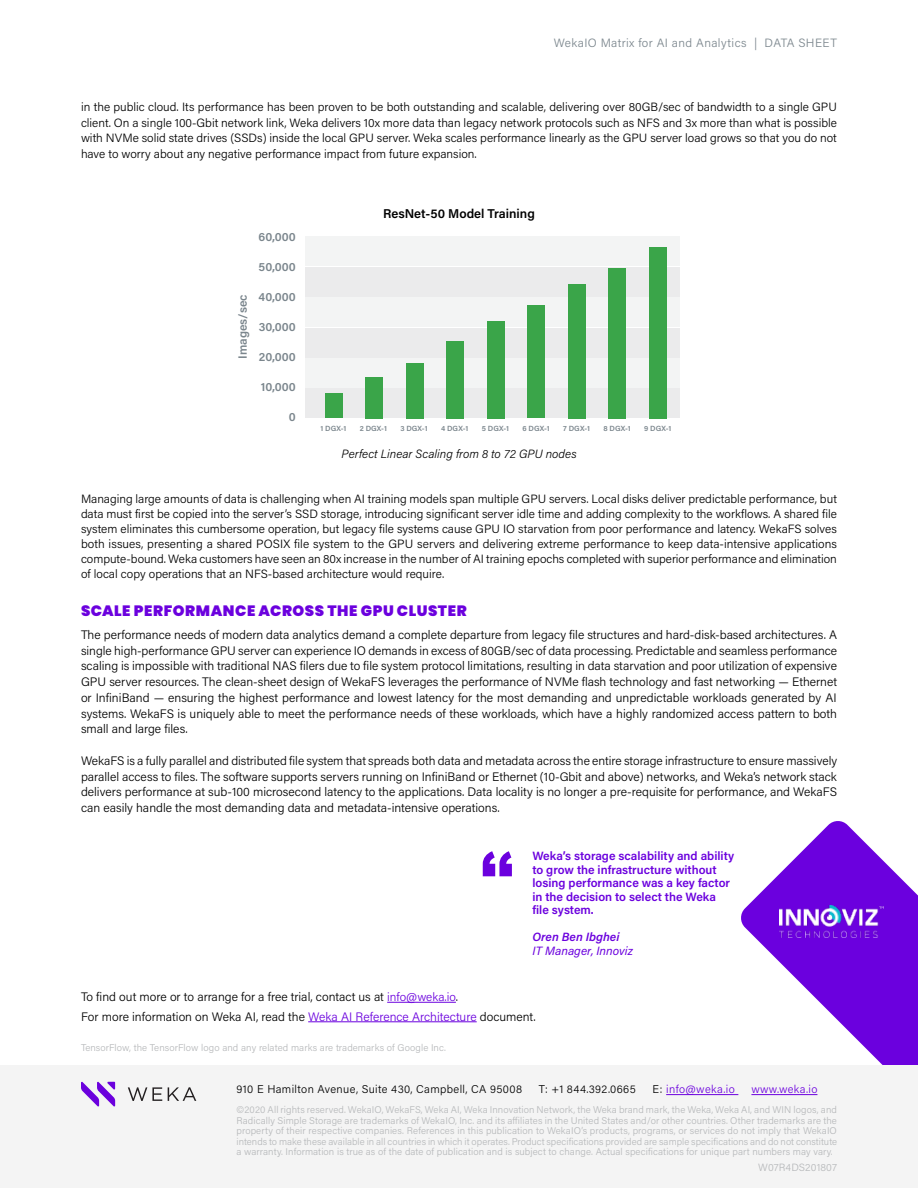
<style>
.page{position:relative;width:918px;height:1188px;background:#fff}
.page>*{position:absolute;margin:0;border:0;box-sizing:border-box;transform-origin:0 0}
.TITLE_ONE{font:900 15px "Poppins";letter-spacing:.035em;color:#6b00de}
.BODY{font:600 12.75px "Acumin Pro";color:#000}
.BODY-2{font:300 12.3px/15.8px "Acumin Pro";color:#000;text-align:justify}
.BODY-3{font:300 12px/15px "Acumin Pro";color:#000;text-align:justify}
.BODY-4{font:600 12px/13.5px "Acumin Pro";color:#6b00de}
.t1{font:600 12px "Acumin Pro";letter-spacing:.005em;color:#7b868d}
.t2{font:300 12px "Acumin Pro";letter-spacing:.035em;color:#7b868d}
.t3{font:italic 300 12px "Acumin Pro";color:#000}
.BODY-5{font:italic 12px "Acumin Pro";color:#6b00de}
.BODY-6{font:italic 600 12px "Acumin Pro";color:#6b00de}
.t4{font:300 11.25px "Acumin Pro";letter-spacing:.035em;color:#000}
.t5{font:300 11.25px "Acumin Pro";letter-spacing:.035em;color:#6b00de}
.t6{font:300 10.5px "Acumin Pro";letter-spacing:.01em;color:#b6b8ba}
.BODY-7{font:300 9.75px/10.5px "Acumin Pro";letter-spacing:.01em;color:#b6b8ba;text-align:justify}
.t7{font:600 7.5px "Acumin Pro";letter-spacing:.01em;color:#7b868d}
.s1{font-size:12px;color:#6b00de}
.s2{font-size:12px}
.s3{color:#6b00de}
.s4{color:#000}
</style>
<div class="page">
<hr style="left:387px;top:1002px;width:69px;height:1px;background:#6b00de">
<hr style="left:308px;top:1021px;width:169px;height:1px;background:#6b00de">
<div style="left:306px;top:389px;width:374px;height:29px;background:#ebebec"></div>
<div style="left:306px;top:328px;width:374px;height:29px;background:#ebebec"></div>
<div style="left:306px;top:267px;width:374px;height:30px;background:#ebebec"></div>
<div style="left:306px;top:358px;width:374px;height:30px;background:#f3f4f4"></div>
<div style="left:306px;top:297px;width:374px;height:30px;background:#f3f4f4"></div>
<div style="left:306px;top:236px;width:374px;height:30px;background:#f3f4f4"></div>
<div style="left:325px;top:394px;width:17px;height:24px;background:#3aa549"></div>
<div style="left:487px;top:321px;width:17px;height:97px;background:#3aa549"></div>
<div style="left:406px;top:363px;width:17px;height:55px;background:#3aa549"></div>
<div style="left:568px;top:284px;width:17px;height:134px;background:#3aa549"></div>
<div style="left:365px;top:377px;width:18px;height:41px;background:#3aa549"></div>
<div style="left:528px;top:306px;width:17px;height:112px;background:#3aa549"></div>
<div style="left:446px;top:341px;width:18px;height:77px;background:#3aa549"></div>
<div style="left:609px;top:268px;width:17px;height:150px;background:#3aa549"></div>
<div style="left:649px;top:247px;width:17px;height:171px;background:#3aa549"></div>
<svg style="left:741px;top:821px;width:177px;height:244px;fill:#6b00de"></svg>
<img style="left:780px;top:906px;width:104px;height:31px">
<svg style="left:483px;top:851px;width:29px;height:25px"></svg>
<div style="left:0;top:1065px;width:918px;height:123px;background:#f4f4f4"></div>
<svg style="left:81px;top:1081px;width:34px;height:26px"></svg>
<svg style="left:128px;top:1087px;width:34px;height:14px"></svg>
<svg style="left:168px;top:1087px;width:28px;height:14px"></svg>
<hr style="left:666px;top:1094px;width:72px;height:1px;background:#6b00de">
<hr style="left:751px;top:1094px;width:66px;height:1px;background:#6b00de">
<p class="t2" style="left:554px;top:35px;width:285px">WekaIO Matrix for AI and Analytics | DATA SHEET</p>
<p class="BODY-3" style="left:81px;top:98px;width:758px;line-height:15.8px">in the public cloud. Its performance has been proven to be both outstanding and scalable, delivering over 80GB/sec of bandwidth to a single GPU client. On a single 100-Gbit network link, Weka delivers 10x more data than legacy network protocols such as NFS and 3x more than what is possible with NVMe solid state drives (SSDs) inside the local GPU server. Weka scales performance linearly as the GPU server load grows so that you do not have to worry about any negative performance impact from future expansion.</p>
<p class="t1" style="left:234px;top:359px;width:66px;rotate:-90deg">Images/sec</p>
<p class="t1" style="left:258px;top:228px;width:39px">60,000</p>
<p class="t1" style="left:259px;top:258px;width:39px">50,000</p>
<p class="t1" style="left:259px;top:288px;width:39px">40,000</p>
<p class="t1" style="left:259px;top:318px;width:39px">30,000</p>
<p class="t1" style="left:259px;top:348px;width:38px">20,000</p>
<p class="t1" style="left:261px;top:378px;width:37px">10,000</p>
<p class="t1" style="left:289px;top:408px;width:8px">0</p>
<p class="BODY" style="left:383px;top:205px;width:153px">ResNet-50 Model Training</p>
<p class="t7" style="left:321px;top:423px;width:27px">1 DGX-1</p>
<p class="t7" style="left:360px;top:423px;width:29px">2 DGX-1</p>
<p class="t7" style="left:400px;top:423px;width:29px">3 DGX-1</p>
<p class="t7" style="left:441px;top:423px;width:29px">4 DGX-1</p>
<p class="t7" style="left:482px;top:423px;width:29px">5 DGX-1</p>
<p class="t7" style="left:523px;top:423px;width:29px">6 DGX-1</p>
<p class="t7" style="left:563px;top:423px;width:28px">7 DGX-1</p>
<p class="t7" style="left:603px;top:423px;width:29px">8 DGX-1</p>
<p class="t7" style="left:644px;top:423px;width:29px">9 DGX-1</p>
<p class="t3" style="left:341px;top:446px;width:237px">Perfect Linear Scaling from 8 to 72 GPU nodes</p>
<p class="BODY-3" style="left:81px;top:491px;width:758px">Managing large amounts of data is challenging when AI training models span multiple GPU servers. Local disks deliver predictable performance, but data must first be copied into the server’s SSD storage, introducing significant server idle time and adding complexity to the workflows. A shared file system eliminates this cumbersome operation, but legacy file systems cause GPU IO starvation from poor performance and latency. WekaFS solves both issues, presenting a shared POSIX file system to the GPU servers and delivering extreme performance to keep data-intensive applications compute-bound. Weka customers have seen an 80x increase in the number of AI training epochs completed with superior performance and elimination of local copy operations that an NFS-based architecture would require.</p>
<p class="TITLE_ONE" style="left:81px;top:602px;width:387px">SCALE PERFORMANCE ACROSS THE GPU CLUSTER</p>
<p class="BODY-2" style="left:81px;top:626px;width:758px">The performance needs of modern data analytics demand a complete departure from legacy file structures and hard-disk-based architectures. A single high-performance GPU server can experience IO demands in excess of 80GB/sec of data processing. Predictable and seamless performance scaling is impossible with traditional NAS filers due to file system protocol limitations, resulting in data starvation and poor utilization of expensive GPU server resources. The clean-sheet design of WekaFS leverages the performance of NVMe flash technology and fast networking — Ethernet or InfiniBand — ensuring the highest performance and lowest latency for the most demanding and unpredictable workloads generated by AI systems. WekaFS is uniquely able to meet the performance needs of these workloads, which have a highly randomized access pattern to both small and large files.</p>
<p class="BODY-2" style="left:81px;top:752px;width:758px">WekaFS is a fully parallel and distributed file system that spreads both data and metadata across the entire storage infrastructure to ensure massively parallel access to files. The software supports servers running on InfiniBand or Ethernet (10-Gbit and above) networks, and Weka’s network stack delivers performance at sub-100 microsecond latency to the applications. Data locality is no longer a pre-requisite for performance, and WekaFS can easily handle the most demanding data and metadata-intensive operations.</p>
<p class="BODY-4" style="left:532px;top:849px;width:203px">Weka’s storage scalability and ability to grow the infrastructure without losing performance was a key factor in the decision to select the Weka file system.</p>
<p class="BODY-6" style="left:532px;top:928px;width:89px">Oren Ben Ibghei</p>
<p class="BODY-5" style="left:532px;top:942px;width:102px">IT Manager, Innoviz</p>
<p class="BODY-2" style="left:81px;top:988px;width:379px">To find out more or to arrange for a free trial, contact us at <span class="s1">info@weka.io</span><span class="s2">.</span></p>
<p class="BODY-2" style="left:81px;top:1008px;width:456px">For more information on Weka AI, read the <span class="s3">Weka AI Reference Architecture</span> document.</p>
<p class="BODY-7" style="left:81px;top:1042px;width:366px">TensorFlow, the TensorFlow logo and any related marks are trademarks of Google Inc.</p>
<p class="t4" style="left:237px;top:1082px;width:287px">910 E Hamilton Avenue, Suite 430, Campbell, CA 95008</p>
<p class="t4" style="left:539px;top:1082px;width:98px">T: +1 844.392.0665</p>
<p class="t5" style="left:652px;top:1082px;width:84px"><span class="s4">E:</span> info@weka.io</p>
<p class="t5" style="left:751px;top:1082px;width:68px">www.weka.io</p>
<p class="BODY-7" style="left:237px;top:1104px;width:602px">©2020 All rights reserved. WekaIO, WekaFS, Weka AI, Weka Innovation Network, the Weka brand mark, the Weka, Weka AI, and WIN logos, and Radically Simple Storage are trademarks of WekaIO, Inc. and its affiliates in the United States and/or other countries. Other trademarks are the property of their respective companies. References in this publication to WekaIO’s products, programs, or services do not imply that WekaIO intends to make these available in all countries in which it operates. Product specifications provided are sample specifications and do not constitute a warranty. Information is true as of the date of publication and is subject to change. Actual specifications for unique part numbers may vary.</p>
<p class="t6" style="left:758px;top:1160px;width:80px">W07R4DS201807</p>
</div>
